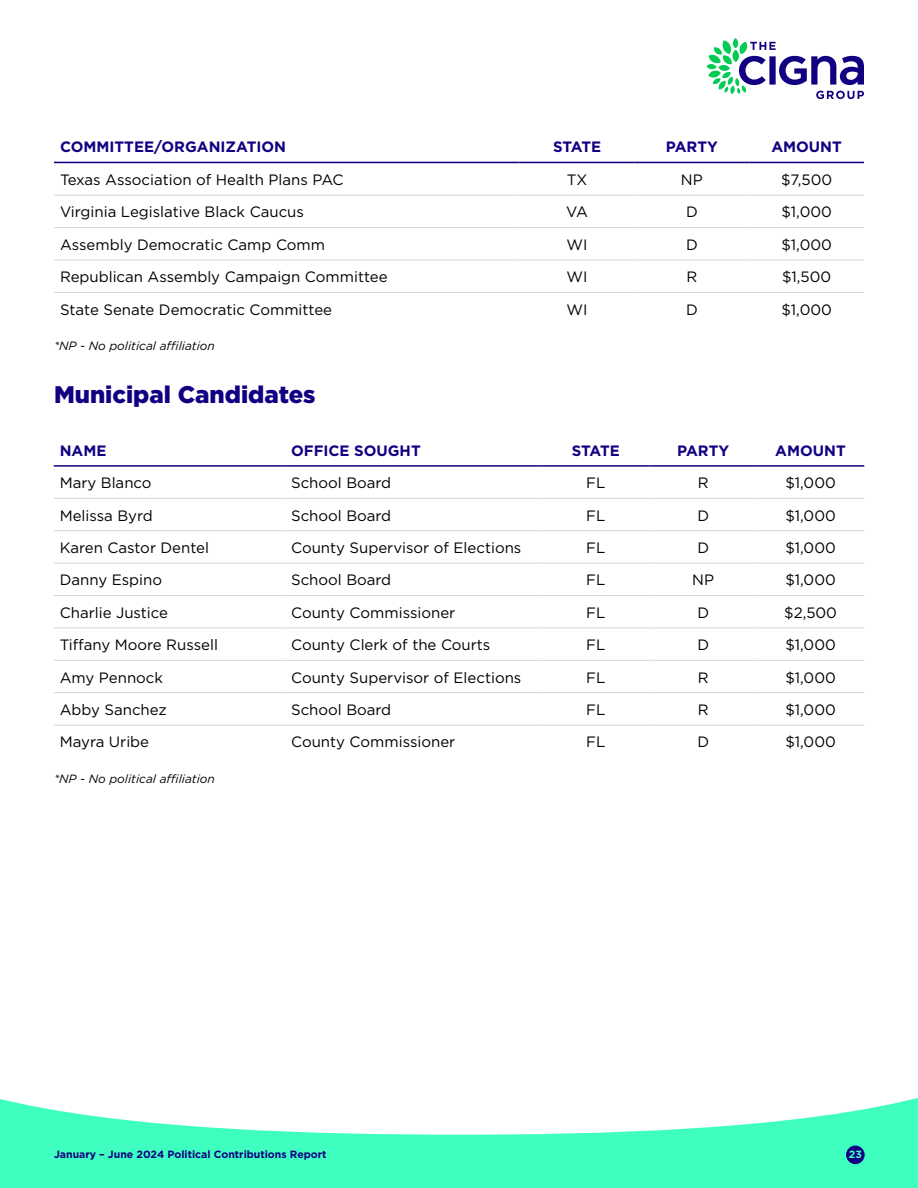
<style>
.page{position:relative;width:918px;height:1188px;background:#fff}
.page>*{position:absolute;margin:0;border:0;box-sizing:border-box;transform-origin:0 0}
.subtitles{font:900 24px "Gotham";color:#110081}
.table{font:15px "Gotham";color:#000}
.t1{font:700 15px "Gotham";color:#110081}
.t2{font:italic 12px "Gotham";color:#000}
.t3{font:700 10.5px "Gotham";color:#110081}
.t4{font:700 10.5px "Gotham";color:#3effc0}
</style>
<div class="page">
<svg style="left:0;top:1098px;width:918px;height:90px;fill:#3effc0"></svg>
<div style="left:846px;top:1146px;width:19px;height:18px;background:#110081;border-radius:50%"></div>
<svg style="left:707px;top:38px;width:157px;height:61px"></svg>
<hr style="left:54px;top:195px;width:466px;height:1px;background:#d1d3d5">
<hr style="left:520px;top:195px;width:114px;height:1px;background:#d1d3d5">
<hr style="left:634px;top:195px;width:115px;height:1px;background:#d1d3d5">
<hr style="left:749px;top:195px;width:115px;height:1px;background:#d1d3d5">
<hr style="left:54px;top:227px;width:466px;height:1px;background:#d1d3d5">
<hr style="left:520px;top:227px;width:114px;height:1px;background:#d1d3d5">
<hr style="left:634px;top:227px;width:115px;height:1px;background:#d1d3d5">
<hr style="left:749px;top:227px;width:115px;height:1px;background:#d1d3d5">
<hr style="left:54px;top:260px;width:466px;height:1px;background:#d1d3d5">
<hr style="left:520px;top:260px;width:114px;height:1px;background:#d1d3d5">
<hr style="left:634px;top:260px;width:115px;height:1px;background:#d1d3d5">
<hr style="left:749px;top:260px;width:115px;height:1px;background:#d1d3d5">
<hr style="left:54px;top:292px;width:466px;height:1px;background:#d1d3d5">
<hr style="left:520px;top:292px;width:114px;height:1px;background:#d1d3d5">
<hr style="left:634px;top:292px;width:115px;height:1px;background:#d1d3d5">
<hr style="left:749px;top:292px;width:115px;height:1px;background:#d1d3d5">
<hr style="left:54px;top:498px;width:231px;height:1px;background:#d1d3d5">
<hr style="left:285px;top:498px;width:257px;height:1px;background:#d1d3d5">
<hr style="left:542px;top:498px;width:108px;height:1px;background:#d1d3d5">
<hr style="left:650px;top:498px;width:107px;height:1px;background:#d1d3d5">
<hr style="left:757px;top:498px;width:107px;height:1px;background:#d1d3d5">
<hr style="left:54px;top:530px;width:231px;height:1px;background:#d1d3d5">
<hr style="left:285px;top:530px;width:257px;height:1px;background:#d1d3d5">
<hr style="left:542px;top:530px;width:108px;height:1px;background:#d1d3d5">
<hr style="left:650px;top:530px;width:107px;height:1px;background:#d1d3d5">
<hr style="left:757px;top:530px;width:107px;height:1px;background:#d1d3d5">
<hr style="left:54px;top:563px;width:231px;height:1px;background:#d1d3d5">
<hr style="left:285px;top:563px;width:257px;height:1px;background:#d1d3d5">
<hr style="left:542px;top:563px;width:108px;height:1px;background:#d1d3d5">
<hr style="left:650px;top:563px;width:107px;height:1px;background:#d1d3d5">
<hr style="left:757px;top:563px;width:107px;height:1px;background:#d1d3d5">
<hr style="left:54px;top:595px;width:231px;height:1px;background:#d1d3d5">
<hr style="left:285px;top:595px;width:257px;height:1px;background:#d1d3d5">
<hr style="left:542px;top:595px;width:108px;height:1px;background:#d1d3d5">
<hr style="left:650px;top:595px;width:107px;height:1px;background:#d1d3d5">
<hr style="left:757px;top:595px;width:107px;height:1px;background:#d1d3d5">
<hr style="left:54px;top:628px;width:231px;height:1px;background:#d1d3d5">
<hr style="left:285px;top:628px;width:257px;height:1px;background:#d1d3d5">
<hr style="left:542px;top:628px;width:108px;height:1px;background:#d1d3d5">
<hr style="left:650px;top:628px;width:107px;height:1px;background:#d1d3d5">
<hr style="left:757px;top:628px;width:107px;height:1px;background:#d1d3d5">
<hr style="left:54px;top:660px;width:231px;height:1px;background:#d1d3d5">
<hr style="left:285px;top:660px;width:257px;height:1px;background:#d1d3d5">
<hr style="left:542px;top:660px;width:108px;height:1px;background:#d1d3d5">
<hr style="left:650px;top:660px;width:107px;height:1px;background:#d1d3d5">
<hr style="left:757px;top:660px;width:107px;height:1px;background:#d1d3d5">
<hr style="left:54px;top:692px;width:231px;height:1px;background:#d1d3d5">
<hr style="left:285px;top:692px;width:257px;height:1px;background:#d1d3d5">
<hr style="left:542px;top:692px;width:108px;height:1px;background:#d1d3d5">
<hr style="left:650px;top:692px;width:107px;height:1px;background:#d1d3d5">
<hr style="left:757px;top:692px;width:107px;height:1px;background:#d1d3d5">
<hr style="left:54px;top:725px;width:231px;height:1px;background:#d1d3d5">
<hr style="left:285px;top:725px;width:257px;height:1px;background:#d1d3d5">
<hr style="left:542px;top:725px;width:108px;height:1px;background:#d1d3d5">
<hr style="left:650px;top:725px;width:107px;height:1px;background:#d1d3d5">
<hr style="left:757px;top:725px;width:107px;height:1px;background:#d1d3d5">
<hr style="left:54px;top:465px;width:231px;height:2px;background:#110081">
<hr style="left:285px;top:465px;width:257px;height:2px;background:#110081">
<hr style="left:542px;top:465px;width:108px;height:2px;background:#110081">
<hr style="left:650px;top:465px;width:107px;height:2px;background:#110081">
<hr style="left:757px;top:465px;width:107px;height:2px;background:#110081">
<hr style="left:54px;top:162px;width:466px;height:1px;background:#110081">
<hr style="left:520px;top:162px;width:114px;height:1px;background:#110081">
<hr style="left:634px;top:162px;width:115px;height:1px;background:#110081">
<hr style="left:749px;top:162px;width:115px;height:1px;background:#110081">
<p class="t1" style="left:60px;top:137px;width:228px">COMMITTEE/ORGANIZATION</p>
<p class="t1" style="left:553px;top:137px;width:50px">STATE</p>
<p class="t1" style="left:666px;top:137px;width:54px">PARTY</p>
<p class="t1" style="left:771px;top:137px;width:72px">AMOUNT</p>
<p class="table" style="left:60px;top:170px;width:285px">Texas Association of Health Plans PAC</p>
<p class="table" style="left:567px;top:170px;width:22px">TX</p>
<p class="table" style="left:681px;top:170px;width:23px">NP</p>
<p class="table" style="left:781px;top:170px;width:53px">$7,500</p>
<p class="table" style="left:60px;top:202px;width:245px">Virginia Legislative Black Caucus</p>
<p class="table" style="left:566px;top:202px;width:23px">VA</p>
<p class="table" style="left:686px;top:202px;width:13px">D</p>
<p class="table" style="left:781px;top:202px;width:52px">$1,000</p>
<p class="table" style="left:60px;top:235px;width:267px">Assembly Democratic Camp Comm</p>
<p class="table" style="left:567px;top:235px;width:22px">WI</p>
<p class="table" style="left:686px;top:235px;width:13px">D</p>
<p class="table" style="left:781px;top:235px;width:52px">$1,000</p>
<p class="table" style="left:60px;top:267px;width:329px">Republican Assembly Campaign Committee</p>
<p class="table" style="left:567px;top:267px;width:22px">WI</p>
<p class="table" style="left:686px;top:267px;width:12px">R</p>
<p class="table" style="left:782px;top:267px;width:51px">$1,500</p>
<p class="table" style="left:60px;top:300px;width:274px">State Senate Democratic Committee</p>
<p class="table" style="left:567px;top:300px;width:22px">WI</p>
<p class="table" style="left:686px;top:300px;width:13px">D</p>
<p class="table" style="left:781px;top:300px;width:52px">$1,000</p>
<p class="t2" style="left:54px;top:338px;width:162px">*NP - No political affiliation</p>
<p class="subtitles" style="left:54px;top:378px;width:263px">Municipal Candidates</p>
<p class="t1" style="left:60px;top:440px;width:48px">NAME</p>
<p class="t1" style="left:291px;top:440px;width:131px">OFFICE SOUGHT</p>
<p class="t1" style="left:572px;top:440px;width:50px">STATE</p>
<p class="t1" style="left:677px;top:440px;width:54px">PARTY</p>
<p class="t1" style="left:775px;top:440px;width:72px">AMOUNT</p>
<p class="table" style="left:60px;top:473px;width:93px">Mary Blanco</p>
<p class="table" style="left:291px;top:473px;width:102px">School Board</p>
<p class="table" style="left:586px;top:473px;width:21px">FL</p>
<p class="table" style="left:698px;top:473px;width:12px">R</p>
<p class="table" style="left:785px;top:473px;width:52px">$1,000</p>
<p class="table" style="left:60px;top:506px;width:95px">Melissa Byrd</p>
<p class="table" style="left:291px;top:506px;width:102px">School Board</p>
<p class="table" style="left:586px;top:506px;width:21px">FL</p>
<p class="table" style="left:697px;top:506px;width:13px">D</p>
<p class="table" style="left:785px;top:506px;width:52px">$1,000</p>
<p class="table" style="left:60px;top:538px;width:151px">Karen Castor Dentel</p>
<p class="table" style="left:291px;top:538px;width:232px">County Supervisor of Elections</p>
<p class="table" style="left:586px;top:538px;width:21px">FL</p>
<p class="table" style="left:697px;top:538px;width:13px">D</p>
<p class="table" style="left:785px;top:538px;width:52px">$1,000</p>
<p class="table" style="left:60px;top:570px;width:104px">Danny Espino</p>
<p class="table" style="left:291px;top:570px;width:102px">School Board</p>
<p class="table" style="left:586px;top:570px;width:21px">FL</p>
<p class="table" style="left:692px;top:570px;width:23px">NP</p>
<p class="table" style="left:785px;top:570px;width:52px">$1,000</p>
<p class="table" style="left:60px;top:603px;width:110px">Charlie Justice</p>
<p class="table" style="left:291px;top:603px;width:166px">County Commissioner</p>
<p class="table" style="left:586px;top:603px;width:21px">FL</p>
<p class="table" style="left:697px;top:603px;width:13px">D</p>
<p class="table" style="left:784px;top:603px;width:54px">$2,500</p>
<p class="table" style="left:60px;top:635px;width:160px">Tiffany Moore Russell</p>
<p class="table" style="left:291px;top:635px;width:201px">County Clerk of the Courts</p>
<p class="table" style="left:586px;top:635px;width:21px">FL</p>
<p class="table" style="left:697px;top:635px;width:13px">D</p>
<p class="table" style="left:785px;top:635px;width:52px">$1,000</p>
<p class="table" style="left:60px;top:668px;width:105px">Amy Pennock</p>
<p class="table" style="left:291px;top:668px;width:232px">County Supervisor of Elections</p>
<p class="table" style="left:586px;top:668px;width:21px">FL</p>
<p class="table" style="left:698px;top:668px;width:12px">R</p>
<p class="table" style="left:785px;top:668px;width:52px">$1,000</p>
<p class="table" style="left:60px;top:700px;width:109px">Abby Sanchez</p>
<p class="table" style="left:291px;top:700px;width:102px">School Board</p>
<p class="table" style="left:586px;top:700px;width:21px">FL</p>
<p class="table" style="left:698px;top:700px;width:12px">R</p>
<p class="table" style="left:785px;top:700px;width:52px">$1,000</p>
<p class="table" style="left:60px;top:732px;width:91px">Mayra Uribe</p>
<p class="table" style="left:291px;top:732px;width:166px">County Commissioner</p>
<p class="table" style="left:586px;top:732px;width:21px">FL</p>
<p class="table" style="left:697px;top:732px;width:13px">D</p>
<p class="table" style="left:785px;top:732px;width:52px">$1,000</p>
<p class="t2" style="left:54px;top:771px;width:162px">*NP - No political affiliation</p>
<p class="t3" style="left:54px;top:1148px;width:274px">January – June 2024 Political Contributions Report</p>
<p class="t4" style="left:849px;top:1148px;width:15px">23</p>
</div>
